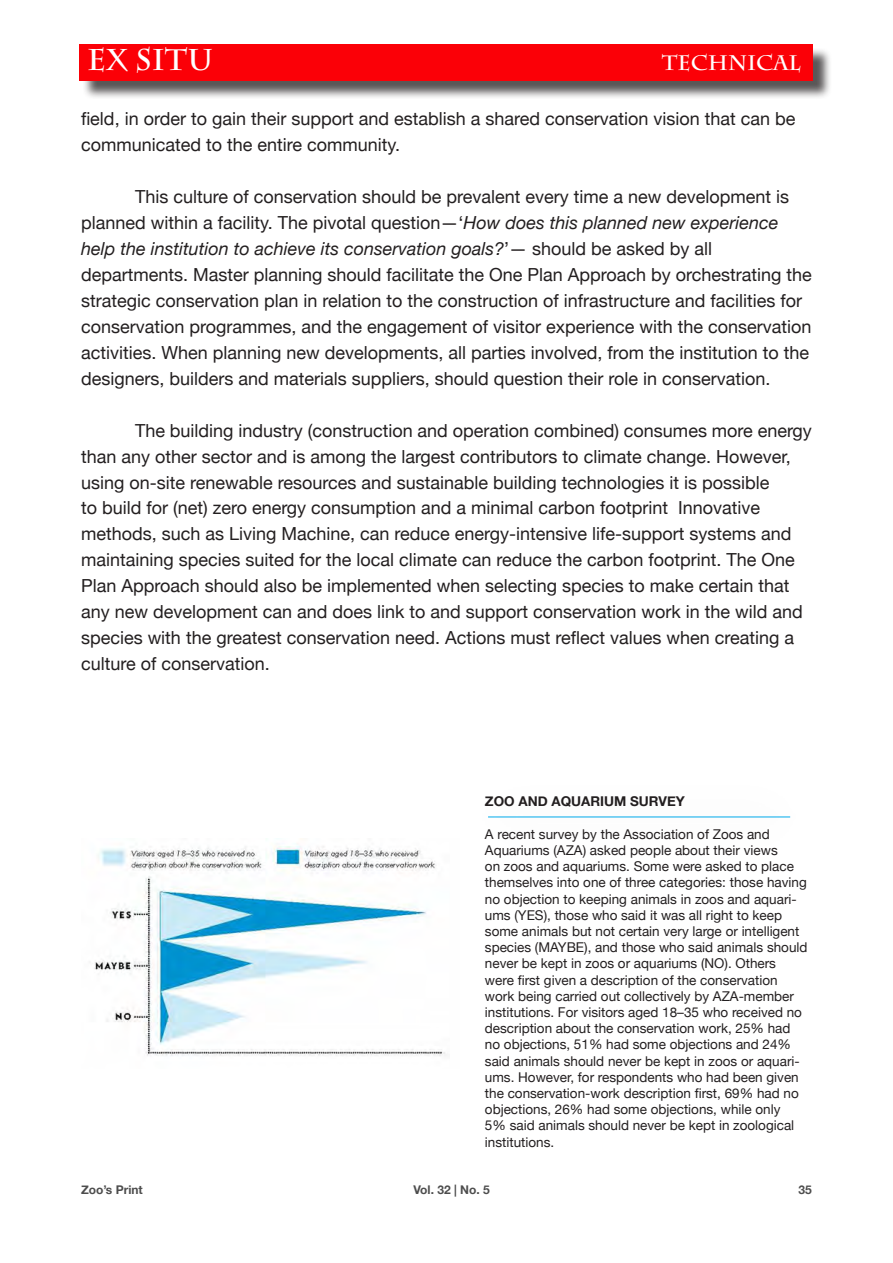
<style>
.page{position:relative;width:893px;height:1263px;background:#fff}
.page>*{position:absolute;margin:0;border:0;box-sizing:border-box;transform-origin:0 0}
.t1{font:700 30px "Charlemagne Std";color:#fff}
.t2{font:700 21px "Charlemagne Std";color:#fff}
.t3{font:18px/26px "Helvetica Neue";color:#231f20}
.t4{font:13.5px/16.2px "Helvetica Neue";color:#231f20}
.t5{font:700 13.5px "Helvetica Neue";color:#231f20}
.t6{font:700 12px "Helvetica Neue";color:#4d4d4d}
.s1{font-style:italic}
</style>
<div class="page">
<div style="left:82px;top:47px;width:750px;height:53px;background:#231f20;opacity:.75"></div>
<div style="left:80px;top:45px;width:733px;height:36px;background:#fb0007"></div>
<img style="left:94px;top:846px;width:352px;height:210px">
<hr style="left:488px;top:816px;width:302px;height:1px;background:#00aaeb">
<h1 class="t1" style="left:87px;top:43px;width:127px">EX SITU</h1>
<p class="t2" style="left:662px;top:51px;width:141px">TECHNICAL</p>
<p class="t3" style="left:81px;top:107px;width:716px">field, in order to gain their support and establish a shared conservation vision that can be communicated to the entire community.</p>
<p class="t3" style="left:81px;top:185px;width:732px;text-indent:54px">This culture of conservation should be prevalent every time a new development is planned within a facility. The pivotal question—‘<span class="s1">How does this planned new experience help the institution to achieve its conservation goals?</span>’— should be asked by all departments. Master planning should facilitate the One Plan Approach by orchestrating the strategic conservation plan in relation to the construction of infrastructure and facilities for conservation programmes, and the engagement of visitor experience with the conservation activities. When planning new developments, all parties involved, from the institution to the designers, builders and materials suppliers, should question their role in conservation.</p>
<p class="t3" style="left:81px;top:418px;width:732px;text-indent:54px">The building industry (construction and operation combined) consumes more energy than any other sector and is among the largest contributors to climate change. However, using on-site renewable resources and sustainable building technologies it is possible<br>to build for (net) zero energy consumption and a minimal carbon footprint Innovative methods, such as Living Machine, can reduce energy-intensive life-support systems and maintaining species suited for the local climate can reduce the carbon footprint. The One Plan Approach should also be implemented when selecting species to make certain that any new development can and does link to and support conservation work in the wild and species with the greatest conservation need. Actions must reflect values when creating a culture of conservation.</p>
<p class="t5" style="left:485px;top:791px;width:201px">ZOO AND AQUARIUM SURVEY</p>
<p class="t4" style="left:485px;top:827px;width:324px">A recent survey by the Association of Zoos and Aquariums (AZA) asked people about their views<br>on zoos and aquariums. Some were asked to place themselves into one of three categories: those having no objection to keeping animals in zoos and aquari&shy;ums (YES), those who said it was all right to keep some animals but not certain very large or intelligent species (MAYBE), and those who said animals should never be kept in zoos or aquariums (NO). Others were first given a description of the conservation work being carried out collectively by AZA-member institutions. For visitors aged 18–35 who received no description about the conservation work, 25% had no objections, 51% had some objections and 24% said animals should never be kept in zoos or aquari&shy;ums. However, for respondents who had been given the conservation-work description first, 69% had no objections, 26% had some objections, while only<br>5% said animals should never be kept in zoological institutions.</p>
<p class="t6" style="left:81px;top:1180px;width:63px">Zoo’s Print</p>
<p class="t6" style="left:413px;top:1180px;width:78px">Vol. 32 | No. 5</p>
<p class="t6" style="left:799px;top:1180px;width:15px">35</p>
</div>
